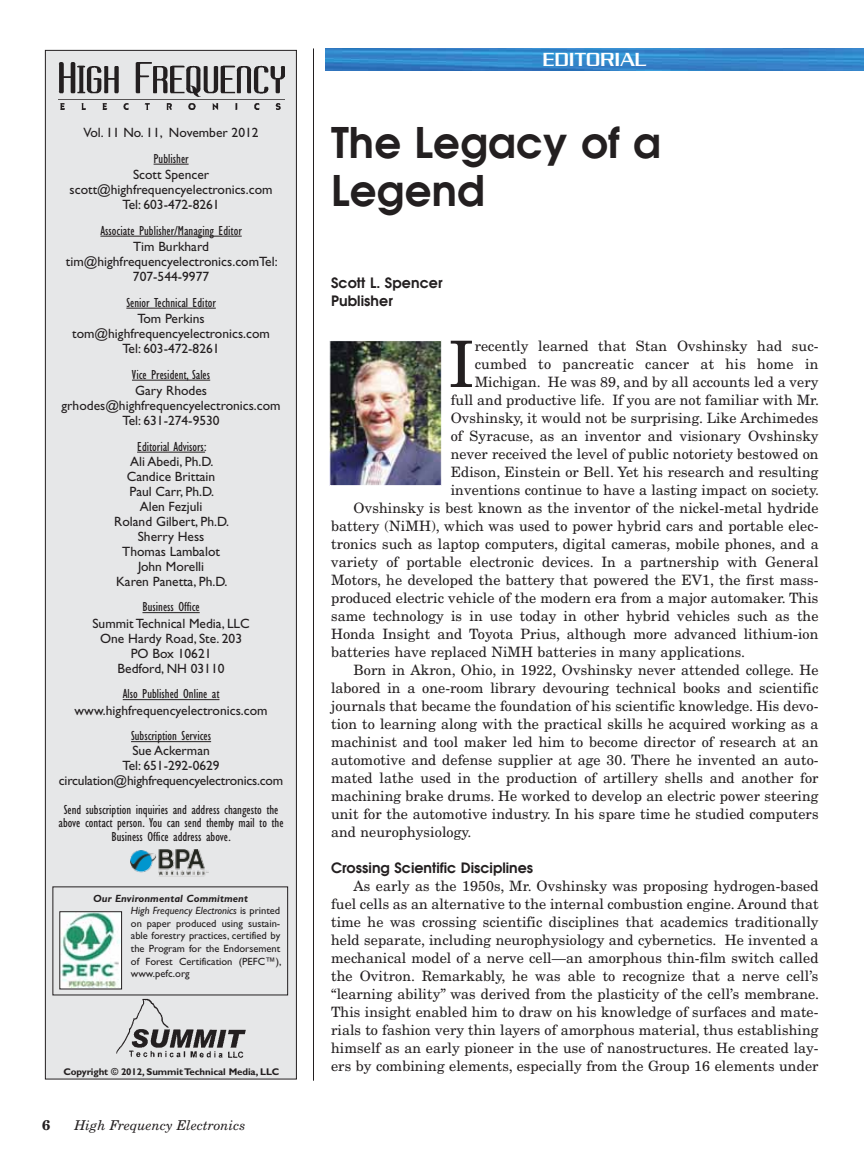
<style>
.page{position:relative;width:864px;height:1161px;background:#fff}
.page>*{position:absolute;margin:0;border:0;box-sizing:border-box;transform-origin:0 0}
.t1{font:64.05px "New Century Schlbk";color:#231f20}
.t2{font:600 42px/48px "Avant Garde";letter-spacing:.005em;color:#231f20}
.t3{font:21px "Chaney Normal";color:#fff}
.t4{font:14.25px/18px "New Century Schlbk";letter-spacing:.005em;color:#231f20;text-align:justify}
.t5{font:600 14.25px/18px "Avant Garde";letter-spacing:.005em;color:#231f20}
.t6{font:700 14.25px "New Century Schlbk";color:#231f20}
.t7{font:13.5px/15px "Gill Sans";color:#231f20;text-align:center}
.t8{font:condensed 13.5px/13.5px "Gill Sans";color:#231f20;text-align:center}
.t9{font:italic 13.5px "New Century Schlbk";color:#231f20}
.t10{font:10.5px/12.6px "Gill Sans";color:#231f20}
.t11{font:700 9.75px "Gill Sans";letter-spacing:-.01em;color:#231f20}
.s1{font-weight:700;font-style:italic}
.s2{font-style:italic}
</style>
<div class="page">
<div style="left:45px;top:50px;width:251px;height:1029px;background:#e6e7e8"></div>
<hr style="left:313px;top:48px;width:1px;height:1033px;background:#231f20">
<img style="left:58px;top:62px;width:226px;height:48px">
<img style="left:116px;top:998px;width:130px;height:60px">
<hr style="left:154px;top:164px;width:35px;height:1px;background:#231f20">
<hr style="left:100px;top:236px;width:142px;height:1px;background:#231f20">
<hr style="left:126px;top:308px;width:90px;height:1px;background:#231f20">
<hr style="left:132px;top:380px;width:78px;height:1px;background:#231f20">
<hr style="left:137px;top:452px;width:68px;height:1px;background:#231f20">
<hr style="left:142px;top:612px;width:58px;height:1px;background:#231f20">
<hr style="left:123px;top:699px;width:96px;height:1px;background:#231f20">
<hr style="left:131px;top:741px;width:80px;height:1px;background:#231f20">
<img style="left:325px;top:48px;width:539px;height:22px">
<img style="left:131px;top:849px;width:78px;height:28px">
<img style="left:61px;top:913px;width:59px;height:74px">
<div style="left:59px;top:911px;width:63px;height:78px;border:1px solid #231f20"></div>
<img style="left:331px;top:342px;width:109px;height:142px">
<div style="left:329px;top:340px;width:113px;height:146px;border:1px solid #fff"></div>
<p class="t7" style="left:84px;top:125px;width:177px">Vol. 11 No. 11, November 2012</p>
<p class="t8" style="left:154px;top:152px;width:37px">Publisher</p>
<p class="t7" style="left:70px;top:167px;width:204px">Scott Spencer scott@highfrequencyelectronics.com<br>Tel: 603-472-8261</p>
<p class="t8" style="left:100px;top:224px;width:143px">Associate Publisher/Managing Editor</p>
<p class="t7" style="left:66px;top:239px;width:213px">Tim Burkhard tim@highfrequencyelectronics.comTel:<br>707-544-9977</p>
<p class="t8" style="left:126px;top:296px;width:91px">Senior Technical Editor</p>
<p class="t7" style="left:72px;top:311px;width:199px">Tom Perkins tom@highfrequencyelectronics.com<br>Tel: 603-472-8261</p>
<p class="t8" style="left:132px;top:368px;width:80px">Vice President, Sales</p>
<p class="t7" style="left:61px;top:383px;width:221px">Gary Rhodes grhodes@highfrequencyelectronics.com<br>Tel: 631-274-9530</p>
<p class="t8" style="left:137px;top:440px;width:71px">Editorial Advisors:</p>
<p class="t7" style="left:114px;top:454px;width:116px">Ali Abedi, Ph.D.<br>Candice Brittain<br>Paul Carr, Ph.D.<br>Alen Fezjuli<br>Roland Gilbert, Ph.D.<br>Sherry Hess<br>Thomas Lambalot<br>John Morelli<br>Karen Panetta, Ph.D.</p>
<p class="t8" style="left:143px;top:600px;width:59px">Business Office</p>
<p class="t7" style="left:92px;top:616px;width:159px">Summit Technical Media, LLC<br>One Hardy Road, Ste. 203<br>PO Box 10621<br>Bedford, NH 03110</p>
<p class="t8" style="left:123px;top:687px;width:98px">Also Published Online at</p>
<p class="t7" style="left:75px;top:703px;width:194px">www.highfrequencyelectronics.com</p>
<p class="t8" style="left:131px;top:729px;width:82px">Subscription Services</p>
<p class="t7" style="left:59px;top:743px;width:226px">Sue Ackerman<br>Tel: 651-292-0629 circulation@highfrequencyelectronics.com</p>
<p class="t8" style="left:59px;top:803px;width:227px">Send subscription inquiries and address changesto the above contact person. You can send themby mail to the<br>Business Office address above.</p>
<p class="t10" style="left:131px;top:892px;width:152px;text-indent:-38px"><span class="s1">Our Environmental Commitment<br></span><span class="s2">High Frequency Electronics</span> is printed on paper produced using sustain&shy;able forestry practices, certified by the Program for the Endorsement of Forest Certification (PEFC™), www.pefc.org</p>
<p class="t11" style="left:63px;top:1066px;width:218px">Copyright © 2012, Summit Technical Media, LLC</p>
<p class="t6" style="left:42px;top:1116px;width:10px">6</p>
<p class="t9" style="left:74px;top:1117px;width:172px">High Frequency Electronics</p>
<h3 class="t3" style="left:543px;top:48px;width:105px">EDITORIAL</h3>
<h2 class="t2" style="left:331px;top:118px;width:331px">The Legacy of a<br>Legend</h2>
<p class="t5" style="left:331px;top:273px;width:113px">Scott L. Spencer<br>Publisher</p>
<h1 class="t1" style="left:448px;top:325px;width:28px">I</h1>
<p class="t4" style="left:475px;top:337px;width:345px">recently learned that Stan Ovshinsky had suc-</p>
<p class="t4" style="left:475px;top:355px;width:345px">cumbed to pancreatic cancer at his home in</p>
<p class="t4" style="left:475px;top:373px;width:345px">Michigan. He was 89, and by all accounts led a very</p>
<p class="t4" style="left:451px;top:391px;width:370px">full and productive life. If you are not familiar with Mr.</p>
<p class="t4" style="left:451px;top:409px;width:369px">Ovshinsky, it would not be surprising. Like Archimedes</p>
<p class="t4" style="left:451px;top:427px;width:369px">of Syracuse, as an inventor and visionary Ovshinsky</p>
<p class="t4" style="left:451px;top:445px;width:369px">never received the level of public notoriety bestowed on</p>
<p class="t4" style="left:451px;top:463px;width:369px">Edison, Einstein or Bell. Yet his research and resulting</p>
<p class="t4" style="left:451px;top:481px;width:370px">inventions continue to have a lasting impact on society.</p>
<p class="t4" style="left:354px;top:499px;width:467px">Ovshinsky is best known as the inventor of the nickel-metal hydride</p>
<p class="t4" style="left:331px;top:517px;width:489px">battery (NiMH), which was used to power hybrid cars and portable elec-</p>
<p class="t4" style="left:331px;top:535px;width:489px">tronics such as laptop computers, digital cameras, mobile phones, and a</p>
<p class="t4" style="left:331px;top:553px;width:489px">variety of portable electronic devices. In a partnership with General</p>
<p class="t4" style="left:331px;top:571px;width:489px">Motors, he developed the battery that powered the EV1, the first mass-</p>
<p class="t4" style="left:331px;top:589px;width:489px">produced electric vehicle of the modern era from a major automaker. This</p>
<p class="t4" style="left:331px;top:607px;width:489px">same technology is in use today in other hybrid vehicles such as the</p>
<p class="t4" style="left:331px;top:625px;width:489px">Honda Insight and Toyota Prius, although more advanced lithium-ion</p>
<p class="t4" style="left:331px;top:643px;width:416px">batteries have replaced NiMH batteries in many applications.</p>
<p class="t4" style="left:354px;top:661px;width:466px">Born in Akron, Ohio, in 1922, Ovshinsky never attended college. He</p>
<p class="t4" style="left:331px;top:679px;width:489px">labored in a one-room library devouring technical books and scientific</p>
<p class="t4" style="left:331px;top:697px;width:489px">journals that became the foundation of his scientific knowledge. His devo-</p>
<p class="t4" style="left:331px;top:715px;width:489px">tion to learning along with the practical skills he acquired working as a</p>
<p class="t4" style="left:331px;top:733px;width:489px">machinist and tool maker led him to become director of research at an</p>
<p class="t4" style="left:331px;top:751px;width:489px">automotive and defense supplier at age 30. There he invented an auto-</p>
<p class="t4" style="left:331px;top:769px;width:489px">mated lathe used in the production of artillery shells and another for</p>
<p class="t4" style="left:331px;top:787px;width:489px">machining brake drums. He worked to develop an electric power steering</p>
<p class="t4" style="left:331px;top:805px;width:489px">unit for the automotive industry. In his spare time he studied computers</p>
<p class="t4" style="left:331px;top:823px;width:142px">and neurophysiology.</p>
<p class="t5" style="left:331px;top:858px;width:204px">Crossing Scientific Disciplines</p>
<p class="t4" style="left:331px;top:877px;width:490px;text-indent:23px">As early as the 1950s, Mr. Ovshinsky was proposing hydrogen-based fuel cells as an alternative to the internal combustion engine. Around that time he was crossing scientific disciplines that academics traditionally held separate, including neurophysiology and cybernetics. He invented a mechanical model of a nerve cell—an amorphous thin-film switch called the Ovitron. Remarkably, he was able to recognize that a nerve cell’s “learning ability” was derived from the plasticity of the cell’s membrane.<br>This insight enabled him to draw on his knowledge of surfaces and mate&shy;rials to fashion very thin layers of amorphous material, thus establishing himself as an early pioneer in the use of nanostructures. He created lay&shy;ers by combining elements, especially from the Group 16 elements under</p>
</div>
